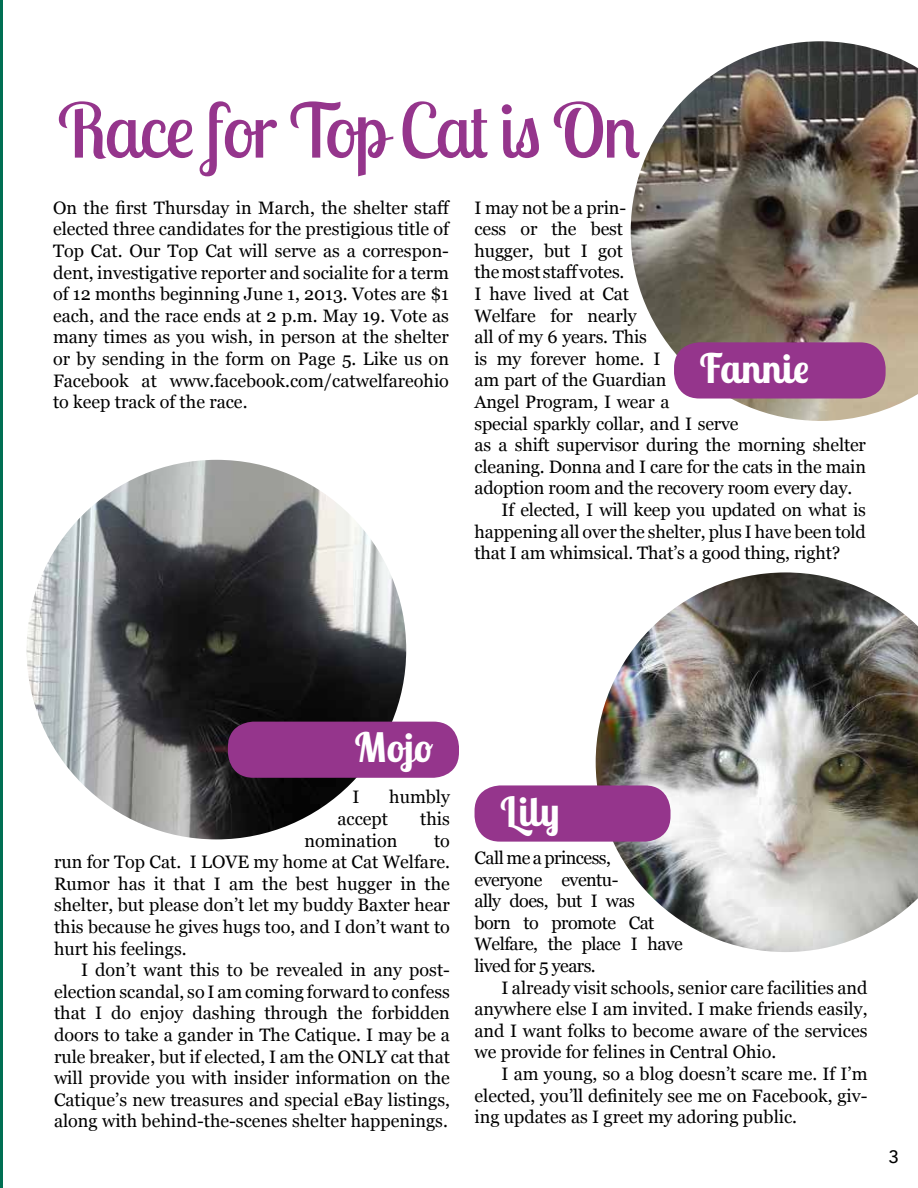
<style>
.page{position:relative;width:918px;height:1188px;background:#fff}
.page>*{position:absolute;margin:0;border:0;box-sizing:border-box;transform-origin:0 0}
.t1{font:75px "Lobster Two";letter-spacing:-.02em;color:#95358c}
.t2{font:700 40.5px "Lobster Two";color:#fff}
.t3{font:18px/21.6px "Georgia";letter-spacing:-.01em;color:#000;text-align:justify}
.t4{font:18px/21.6px "Georgia";letter-spacing:-.03em;color:#000}
.t5{font:500 18px "Avenir Next";color:#000}
</style>
<div class="page">
<hr style="left:0;top:0;width:2px;height:1188px;background:#006f53">
<img style="left:27px;top:460px;width:379px;height:379px;border-radius:190px">
<img style="left:596px;top:572px;width:322px;height:380px">
<img style="left:631px;top:41px;width:287px;height:380px">
<div style="left:228px;top:722px;width:231px;height:56px;background:#95358c;border-radius:25px"></div>
<div style="left:475px;top:785px;width:196px;height:57px;background:#95358c;border-radius:25px"></div>
<div style="left:674px;top:342px;width:212px;height:57px;background:#95358c;border-radius:25px"></div>
<h1 class="t1" style="left:58px;top:83px;width:584px">Race for Top Cat is On</h1>
<p class="t3" style="left:53px;top:196px;width:399px">On the first Thursday in March, the shelter staff elected three candidates for the prestigious title of Top Cat. Our Top Cat will serve as a correspon&shy;dent, investigative reporter and socialite for a term of 12 months beginning June 1, 2013. Votes are $1 each, and the race ends at 2 p.m. May 19. Vote as many times as you wish, in person at the shelter or by sending in the form on Page 5. Like us on Facebook at www.facebook.com/catwelfareohio to keep track of the race.</p>
<p class="t3" style="left:475px;top:196px;width:153px">I may not be a prin-</p>
<p class="t3" style="left:475px;top:217px;width:150px">cess or the best</p>
<p class="t3" style="left:475px;top:239px;width:150px">hugger, but I got</p>
<p class="t3" style="left:475px;top:261px;width:151px">the most staff votes.</p>
<p class="t3" style="left:475px;top:282px;width:156px">I have lived at Cat</p>
<p class="t3" style="left:475px;top:304px;width:163px">Welfare for nearly</p>
<p class="t3" style="left:475px;top:325px;width:174px">all of my 6 years. This</p>
<p class="t3" style="left:475px;top:347px;width:188px">is my forever home. I</p>
<p class="t3" style="left:475px;top:369px;width:193px">am part of the Guardian</p>
<p class="t3" style="left:475px;top:390px;width:196px">Angel Program, I wear a</p>
<p class="t3" style="left:475px;top:412px;width:266px">special sparkly collar, and I serve</p>
<p class="t3" style="left:475px;top:433px;width:393px">as a shift supervisor during the morning shelter</p>
<p class="t3" style="left:475px;top:455px;width:393px">cleaning. Donna and I care for the cats in the main</p>
<p class="t3" style="left:475px;top:477px;width:379px">adoption room and the recovery room every day.</p>
<p class="t3" style="left:502px;top:498px;width:366px">If elected, I will keep you updated on what is</p>
<p class="t3" style="left:475px;top:520px;width:393px">happening all over the shelter, plus I have been told</p>
<p class="t3" style="left:475px;top:541px;width:367px">that I am whimsical. That’s a good thing, right?</p>
<h2 class="t2" style="left:700px;top:342px;width:111px">Fannie</h2>
<h2 class="t2" style="left:355px;top:722px;width:80px">Mojo</h2>
<p class="t3" style="left:353px;top:786px;width:9px">I</p>
<p class="t3" style="left:389px;top:786px;width:62px">humbly</p>
<p class="t3" style="left:338px;top:807px;width:52px">accept</p>
<p class="t3" style="left:420px;top:807px;width:31px">this</p>
<p class="t3" style="left:305px;top:829px;width:95px">nomination</p>
<p class="t3" style="left:54px;top:829px;width:398px;text-indent:380px">to run for Top Cat. I LOVE my home at Cat Welfare.<br>Rumor has it that I am the best hugger in the shelter, but please don’t let my buddy Baxter hear this because he gives hugs too, and I don’t want to hurt his feelings.</p>
<p class="t3" style="left:54px;top:958px;width:398px;text-indent:27px">I don’t want this to be revealed in any post&shy;election scandal, so I am coming forward to confess that I do enjoy dashing through the forbidden doors to take a gander in The Catique. I may be a rule breaker, but if elected, I am the ONLY cat that will provide you with insider information on the Catique’s new treasures and special eBay listings, along with behind-the-scenes shelter happenings.</p>
<h2 class="t2" style="left:500px;top:785px;width:61px">Lily</h2>
<p class="t4" style="left:475px;top:846px;width:210px">Call me a princess, everyone eventu-<br>ally does, but I was<br>born to promote Cat<br>Welfare, the place I have lived for 5 years.</p>
<p class="t3" style="left:475px;top:976px;width:394px;text-indent:27px">I already visit schools, senior care facilities and anywhere else I am invited. I make friends easily, and I want folks to become aware of the services we provide for felines in Central Ohio.</p>
<p class="t3" style="left:475px;top:1062px;width:395px;text-indent:27px">I am young, so a blog doesn’t scare me. If I’m elected, you’ll definitely see me on Facebook, giv&shy;ing updates as I greet my adoring public.</p>
<p class="t5" style="left:889px;top:1146px;width:12px">3</p>
</div>
